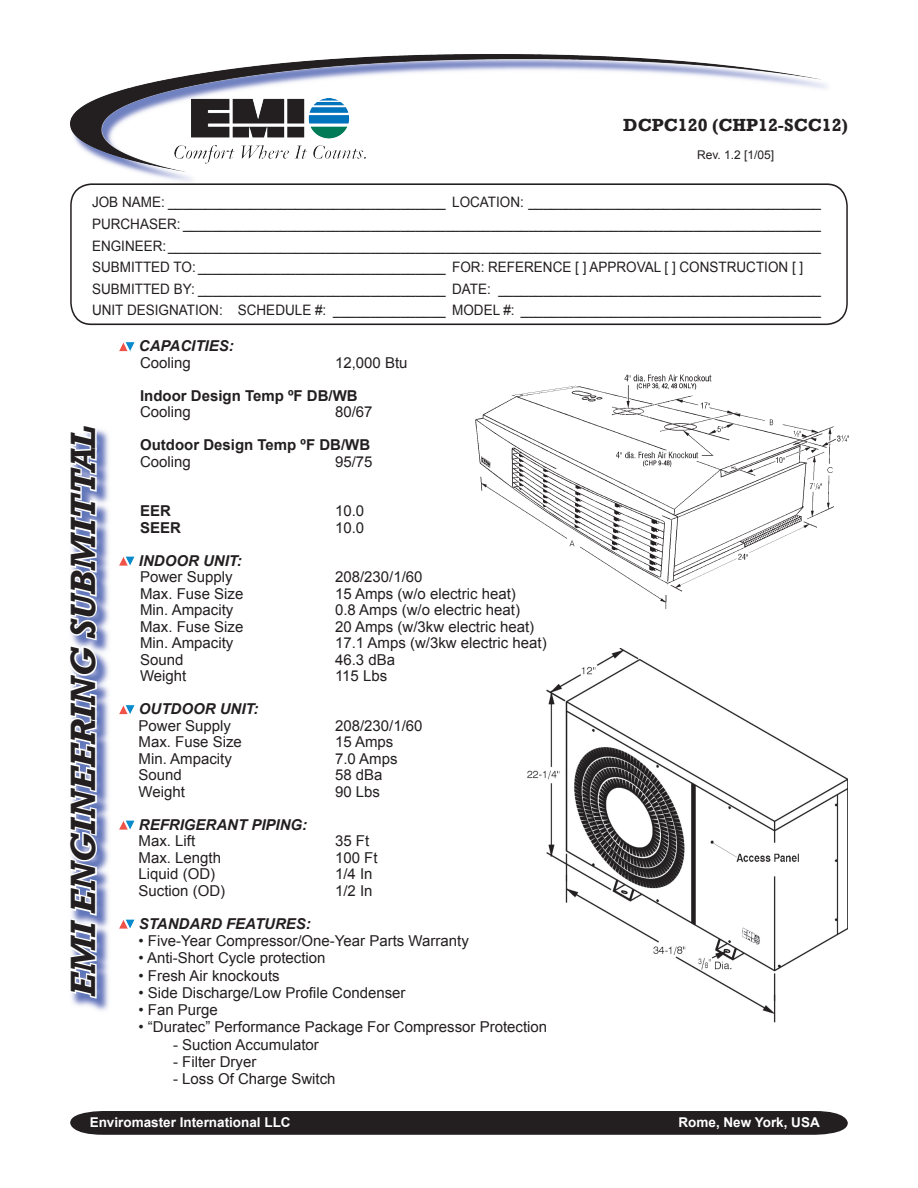
<style>
.page{position:relative;width:918px;height:1188px;background:#fff}
.page>*{position:absolute;margin:0;border:0;box-sizing:border-box;transform-origin:0 0}
.t1{font:italic 700 36px "Rockwell";color:#231f20}
.t2{font:700 18px "Rockwell";color:#231f20}
.t3{font:15px "Arial";color:#231f20}
.t4{font:italic 700 15px "Arial";color:#231f20}
.t5{font:700 15px "Arial";color:#231f20}
.t6{font:14.4px/21.6px "Arial";color:#231f20;scale:.94 1}
.t7{font:700 13.5px "Arial";color:#fff}
.t8{font:12px "Arial";color:#231f20}
</style>
<div class="page">
<div style="left:70px;top:1111px;width:778px;height:24px;background:#231f20"></div>
<img style="left:528px;top:648px;width:320px;height:375px">
<img style="left:119px;top:342px;width:16px;height:9px">
<img style="left:119px;top:557px;width:16px;height:9px">
<img style="left:119px;top:705px;width:16px;height:9px">
<img style="left:119px;top:821px;width:16px;height:9px">
<img style="left:119px;top:920px;width:16px;height:9px">
<img style="left:71px;top:55px;width:756px;height:127px">
<img style="left:495px;top:59px;width:326px;height:21px">
<img style="left:191px;top:98px;width:158px;height:41px">
<img style="left:72px;top:429px;width:37px;height:582px">
<svg style="left:71px;top:429px;width:28px;height:572px"></svg>
<div style="left:70px;top:183px;width:778px;height:142px;border:2px solid #231f20;border-radius:21px"></div>
<img style="left:476px;top:374px;width:373px;height:234px">
<p class="t2" style="left:623px;top:114px;width:226px">DCPC120 (CHP12-SCC12)</p>
<p class="t8" style="left:697px;top:147px;width:79px">Rev. 1.2 [1/05]</p>
<p class="t6" style="left:92px;top:192px;width:777px">JOB NAME: _____________________________________ LOCATION: _______________________________________ PURCHASER: _____________________________________________________________________________________ ENGINEER: _______________________________________________________________________________________ SUBMITTED TO: _________________________________ FOR: REFERENCE [ ] APPROVAL [ ] CONSTRUCTION [ ] SUBMITTED BY: _________________________________ DATE: ___________________________________________ UNIT DESIGNATION: SCHEDULE #: _______________ MODEL #: ________________________________________</p>
<h1 class="t1" style="left:62px;top:997px;width:573px;rotate:-90deg">EMI ENGINEERING SUBMITTAL</h1>
<p class="t4" style="left:139px;top:336px;width:96px">CAPACITIES:</p>
<p class="t3" style="left:140px;top:353px;width:52px">Cooling</p>
<p class="t3" style="left:335px;top:353px;width:74px">12,000 Btu</p>
<p class="t5" style="left:140px;top:386px;width:219px">Indoor Design Temp ºF DB/WB</p>
<p class="t3" style="left:140px;top:402px;width:52px">Cooling</p>
<p class="t3" style="left:335px;top:402px;width:39px">80/67</p>
<p class="t5" style="left:140px;top:435px;width:232px">Outdoor Design Temp ºF DB/WB</p>
<p class="t3" style="left:140px;top:452px;width:52px">Cooling</p>
<p class="t3" style="left:335px;top:452px;width:39px">95/75</p>
<p class="t5" style="left:140px;top:501px;width:32px">EER</p>
<p class="t3" style="left:335px;top:501px;width:31px">10.0</p>
<p class="t5" style="left:140px;top:518px;width:42px">SEER</p>
<p class="t3" style="left:335px;top:518px;width:31px">10.0</p>
<p class="t4" style="left:139px;top:550px;width:105px">INDOOR UNIT:</p>
<p class="t3" style="left:140px;top:567px;width:94px">Power Supply</p>
<p class="t3" style="left:335px;top:567px;width:89px">208/230/1/60</p>
<p class="t3" style="left:140px;top:584px;width:105px">Max. Fuse Size</p>
<p class="t3" style="left:335px;top:584px;width:182px">15 Amps (w/o electric heat)</p>
<p class="t3" style="left:140px;top:600px;width:95px">Min. Ampacity</p>
<p class="t3" style="left:335px;top:600px;width:187px">0.8 Amps (w/o electric heat)</p>
<p class="t3" style="left:140px;top:617px;width:105px">Max. Fuse Size</p>
<p class="t3" style="left:335px;top:617px;width:201px">20 Amps (w/3kw electric heat)</p>
<p class="t3" style="left:140px;top:633px;width:95px">Min. Ampacity</p>
<p class="t3" style="left:335px;top:633px;width:213px">17.1 Amps (w/3kw electric heat)</p>
<p class="t3" style="left:140px;top:650px;width:45px">Sound</p>
<p class="t3" style="left:335px;top:650px;width:62px">46.3 dBa</p>
<p class="t3" style="left:140px;top:666px;width:48px">Weight</p>
<p class="t3" style="left:335px;top:666px;width:54px">115 Lbs</p>
<p class="t4" style="left:139px;top:699px;width:121px">OUTDOOR UNIT:</p>
<p class="t3" style="left:139px;top:716px;width:94px">Power Supply</p>
<p class="t3" style="left:335px;top:716px;width:89px">208/230/1/60</p>
<p class="t3" style="left:139px;top:732px;width:105px">Max. Fuse Size</p>
<p class="t3" style="left:335px;top:732px;width:60px">15 Amps</p>
<p class="t3" style="left:139px;top:749px;width:95px">Min. Ampacity</p>
<p class="t3" style="left:335px;top:749px;width:64px">7.0 Amps</p>
<p class="t3" style="left:139px;top:765px;width:45px">Sound</p>
<p class="t3" style="left:335px;top:765px;width:49px">58 dBa</p>
<p class="t3" style="left:139px;top:782px;width:48px">Weight</p>
<p class="t3" style="left:335px;top:782px;width:47px">90 Lbs</p>
<p class="t4" style="left:139px;top:814px;width:170px">REFRIGERANT PIPING:</p>
<p class="t3" style="left:139px;top:831px;width:58px">Max. Lift</p>
<p class="t3" style="left:335px;top:831px;width:36px">35 Ft</p>
<p class="t3" style="left:139px;top:848px;width:84px">Max. Length</p>
<p class="t3" style="left:335px;top:848px;width:44px">100 Ft</p>
<p class="t3" style="left:139px;top:864px;width:78px">Liquid (OD)</p>
<p class="t3" style="left:335px;top:864px;width:39px">1/4 In</p>
<p class="t3" style="left:139px;top:881px;width:88px">Suction (OD)</p>
<p class="t3" style="left:335px;top:881px;width:39px">1/2 In</p>
<p class="t4" style="left:139px;top:913px;width:173px">STANDARD FEATURES:</p>
<p class="t3" style="left:139px;top:931px;width:332px">• Five-Year Compressor/One-Year Parts Warranty</p>
<p class="t3" style="left:139px;top:948px;width:188px">• Anti-Short Cycle protection</p>
<p class="t3" style="left:139px;top:965px;width:143px">• Fresh Air knockouts</p>
<p class="t3" style="left:139px;top:983px;width:269px">• Side Discharge/Low Profile Condenser</p>
<p class="t3" style="left:139px;top:1000px;width:81px">• Fan Purge</p>
<p class="t3" style="left:139px;top:1017px;width:410px">• “Duratec” Performance Package For Compressor Protection</p>
<p class="t3" style="left:173px;top:1034px;width:147px">- Suction Accumulator</p>
<p class="t3" style="left:173px;top:1052px;width:85px">- Filter Dryer</p>
<p class="t3" style="left:173px;top:1069px;width:164px">- Loss Of Charge Switch</p>
<p class="t7" style="left:90px;top:1113px;width:203px">Enviromaster International LLC</p>
<p class="t7" style="left:679px;top:1113px;width:143px">Rome, New York, USA</p>
</div>
